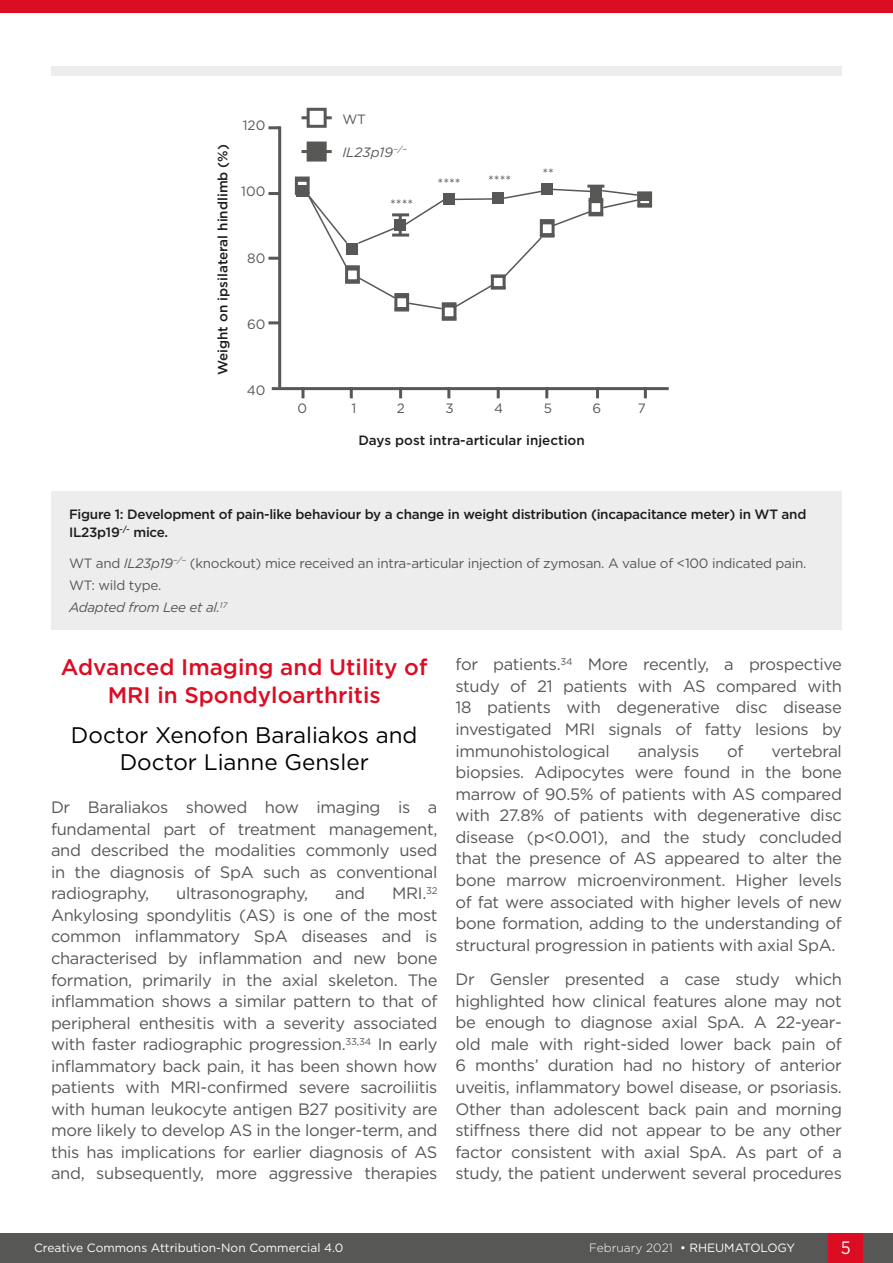
<style>
.page{position:relative;width:893px;height:1263px;background:#fff}
.page>*{position:absolute;margin:0;border:0;box-sizing:border-box;transform-origin:0 0}
.H1a__Symposium_Titl{font:500 22.5px/27.6px "Gotham";color:#dc0c23;text-align:center}
.H1b__Symposium_Titl{font:22.5px/27.6px "Gotham";color:#000;text-align:center}
.t1{font:18px "Gotham";color:#fff;scale:.9 1}
.Body_Text__Justifica{font:16.5px/21.6px "Gotham";letter-spacing:-.02em;color:#575756;text-align:justify}
.t2{font:13.5px "Gotham";letter-spacing:-.02em;color:#575756}
.t3{font:500 13.5px/18px "Gotham";letter-spacing:-.02em;color:#1d1d1d}
.t4{font:500 13.5px "Gotham";color:#1d1d1d}
.t5{font:italic 13.5px "Gotham";letter-spacing:-.02em;color:#575756}
.t6{font:italic 13.5px "Gotham";color:#575756}
.t7{font:12px "Gotham";color:#fff}
.s1{font-style:italic}
.s2{font-weight:300}
</style>
<div class="page">
<div style="left:0;top:1233px;width:893px;height:30px;background:#575756"></div>
<div style="left:829px;top:1233px;width:34px;height:30px;background:#dc0c23"></div>
<div style="left:0;top:0;width:893px;height:13px;background:#dc0c23"></div>
<div style="left:51px;top:67px;width:791px;height:9px;background:#ededed"></div>
<div style="left:51px;top:491px;width:791px;height:139px;background:#ededed"></div>
<div style="left:295px;top:179px;width:15px;height:15px;border:3px solid #575756"></div>
<hr style="left:295px;top:177px;width:15px;height:3px;background:#575756">
<hr style="left:295px;top:192px;width:15px;height:3px;background:#575756">
<hr style="left:278px;top:126px;width:3px;height:261px;background:#575756">
<hr style="left:272px;top:387px;width:397px;height:3px;background:#575756">
<svg style="left:301px;top:390px;width:3px;height:8px"></svg>
<svg style="left:350px;top:390px;width:3px;height:8px"></svg>
<svg style="left:399px;top:390px;width:3px;height:8px"></svg>
<svg style="left:447px;top:390px;width:3px;height:8px"></svg>
<svg style="left:497px;top:390px;width:3px;height:8px"></svg>
<svg style="left:545px;top:390px;width:3px;height:8px"></svg>
<svg style="left:596px;top:390px;width:3px;height:8px"></svg>
<svg style="left:644px;top:390px;width:3px;height:8px"></svg>
<svg style="left:268px;top:321px;width:11px;height:3px"></svg>
<svg style="left:268px;top:257px;width:10px;height:3px"></svg>
<svg style="left:268px;top:192px;width:10px;height:3px"></svg>
<svg style="left:268px;top:126px;width:12px;height:3px"></svg>
<div style="left:307px;top:108px;width:20px;height:20px;border:3px solid #575756"></div>
<svg style="left:325px;top:116px;width:7px;height:3px"></svg>
<svg style="left:301px;top:116px;width:8px;height:3px"></svg>
<div style="left:307px;top:142px;width:20px;height:20px;background:#575756;border:3px solid #575756"></div>
<svg style="left:325px;top:150px;width:7px;height:3px"></svg>
<svg style="left:301px;top:150px;width:8px;height:3px"></svg>
<div style="left:492px;top:192px;width:12px;height:12px;background:#575756"></div>
<div style="left:443px;top:194px;width:12px;height:11px;background:#575756"></div>
<div style="left:347px;top:243px;width:11px;height:11px;background:#575756"></div>
<div style="left:296px;top:186px;width:12px;height:11px;background:#575756"></div>
<div style="left:541px;top:183px;width:12px;height:12px;background:#575756"></div>
<div style="left:590px;top:186px;width:12px;height:12px;background:#575756"></div>
<div style="left:540px;top:221px;width:15px;height:15px;border:3px solid #575756"></div>
<hr style="left:540px;top:219px;width:15px;height:3px;background:#575756">
<hr style="left:540px;top:235px;width:15px;height:3px;background:#575756">
<div style="left:589px;top:200px;width:14px;height:15px;border:3px solid #575756"></div>
<hr style="left:589px;top:198px;width:14px;height:3px;background:#575756">
<hr style="left:589px;top:213px;width:14px;height:3px;background:#575756">
<div style="left:637px;top:191px;width:15px;height:15px;border:3px solid #575756"></div>
<div style="left:637px;top:192px;width:15px;height:9px;background:#575756"></div>
<hr style="left:637px;top:205px;width:15px;height:3px;background:#575756">
<div style="left:442px;top:304px;width:14px;height:15px;border:3px solid #575756"></div>
<hr style="left:442px;top:302px;width:14px;height:3px;background:#575756">
<hr style="left:442px;top:318px;width:14px;height:3px;background:#575756">
<div style="left:394px;top:295px;width:15px;height:15px;border:3px solid #575756"></div>
<hr style="left:394px;top:293px;width:15px;height:3px;background:#575756">
<hr style="left:394px;top:308px;width:15px;height:3px;background:#575756">
<div style="left:345px;top:268px;width:15px;height:14px;border:3px solid #575756"></div>
<hr style="left:345px;top:265px;width:15px;height:3px;background:#575756">
<hr style="left:345px;top:281px;width:15px;height:3px;background:#575756">
<hr style="left:587px;top:185px;width:17px;height:3px;background:#575756">
<svg style="left:358px;top:199px;width:85px;height:45px"></svg>
<svg style="left:453px;top:188px;width:137px;height:13px"></svg>
<svg style="left:600px;top:190px;width:39px;height:19px"></svg>
<svg style="left:551px;top:210px;width:41px;height:17px"></svg>
<svg style="left:506px;top:235px;width:37px;height:41px"></svg>
<svg style="left:453px;top:283px;width:41px;height:26px"></svg>
<svg style="left:407px;top:302px;width:36px;height:8px"></svg>
<svg style="left:356px;top:276px;width:41px;height:24px"></svg>
<svg style="left:308px;top:193px;width:41px;height:76px"></svg>
<div style="left:491px;top:275px;width:15px;height:14px;border:3px solid #575756"></div>
<hr style="left:491px;top:274px;width:15px;height:3px;background:#575756">
<hr style="left:491px;top:286px;width:15px;height:3px;background:#575756">
<p class="t4" style="left:214px;top:375px;width:233px;rotate:-90deg">Weight on ipsilateral hindlimb (%)</p>
<p class="t2" style="left:243px;top:117px;width:24px">120</p>
<p class="t2" style="left:241px;top:183px;width:26px">100</p>
<p class="t2" style="left:247px;top:249px;width:20px">80</p>
<p class="t2" style="left:247px;top:315px;width:20px">60</p>
<p class="t2" style="left:247px;top:381px;width:20px">40</p>
<p class="t2" style="left:342px;top:110px;width:25px">WT</p>
<p class="t6" style="left:342px;top:143px;width:66px">IL23p19<sup>−/−</sup></p>
<p class="t2" style="left:390px;top:195px;width:25px">****</p>
<p class="t2" style="left:437px;top:175px;width:25px">****</p>
<p class="t2" style="left:488px;top:172px;width:25px">****</p>
<p class="t2" style="left:542px;top:165px;width:13px">**</p>
<p class="t2" style="left:297px;top:400px;width:11px">0</p>
<p class="t2" style="left:352px;top:400px;width:6px">1</p>
<p class="t2" style="left:397px;top:400px;width:10px">2</p>
<p class="t2" style="left:445px;top:400px;width:10px">3</p>
<p class="t2" style="left:494px;top:400px;width:11px">4</p>
<p class="t2" style="left:544px;top:400px;width:10px">5</p>
<p class="t2" style="left:593px;top:400px;width:10px">6</p>
<p class="t2" style="left:638px;top:400px;width:10px">7</p>
<p class="t4" style="left:358px;top:432px;width:228px">Days post intra-articular injection</p>
<p class="t3" style="left:69px;top:505px;width:739px">Figure 1: Development of pain-like behaviour by a change in weight distribution (incapacitance meter) in WT and<br>IL23p19<sup>-/-</sup> mice.</p>
<p class="t2" style="left:69px;top:554px;width:739px">WT and <span class="s1">IL23p19</span><sup>−/−</sup> (knockout) mice received an intra-articular injection of zymosan. A value of &lt;100 indicated pain.</p>
<p class="t2" style="left:69px;top:576px;width:94px">WT: wild type.</p>
<p class="t5" style="left:69px;top:599px;width:160px">Adapted from Lee et al.<sup>17</sup></p>
<p class="H1a__Symposium_Titl" style="left:61px;top:653px;width:368px">Advanced Imaging and Utility of<br>MRI in Spondyloarthritis</p>
<p class="H1b__Symposium_Titl" style="left:71px;top:721px;width:348px">Doctor Xenofon Baraliakos and<br>Doctor Lianne Gensler</p>
<p class="Body_Text__Justifica" style="left:51px;top:796px;width:388px">Dr Baraliakos showed how imaging is a fundamental part of treatment management, and described the modalities commonly used in the diagnosis of SpA such as conventional radiography,</p>
<p class="Body_Text__Justifica" style="left:51px;top:882px;width:388px;text-indent:341px">MRI.<sup>32<br></sup>Ankylosing spondylitis (AS) is one of the most common inflammatory SpA diseases and is characterised by inflammation and new bone formation, primarily in the axial skeleton. The inflammation shows a similar pattern to that of peripheral enthesitis with a severity associated with faster radiographic progression.<sup>33,34</sup> In early inflammatory back pain, it has been shown how patients with MRI-confirmed severe sacroiliitis with human leukocyte antigen B27 positivity are more likely to develop AS in the longer-term, and this has implications for earlier diagnosis of AS and, subsequently, more aggressive therapies</p>
<p class="Body_Text__Justifica" style="left:176px;top:882px;width:133px">ultrasonography,</p>
<p class="Body_Text__Justifica" style="left:335px;top:882px;width:32px">and</p>
<p class="Body_Text__Justifica" style="left:455px;top:653px;width:388px">for patients.<sup>34</sup> More recently, a prospective study of 21 patients with AS compared with 18 patients with degenerative disc disease investigated MRI signals of fatty lesions by immunohistological</p>
<p class="Body_Text__Justifica" style="left:638px;top:739px;width:63px">analysis</p>
<p class="Body_Text__Justifica" style="left:727px;top:739px;width:18px">of</p>
<p class="Body_Text__Justifica" style="left:455px;top:739px;width:388px;text-indent:316px">vertebral biopsies. Adipocytes were found in the bone marrow of 90.5% of patients with AS compared with 27.8% of patients with degenerative disc disease (p&lt;0.001), and the study concluded that the presence of AS appeared to alter the bone marrow microenvironment. Higher levels of fat were associated with higher levels of new bone formation, adding to the understanding of structural progression in patients with axial SpA.</p>
<p class="Body_Text__Justifica" style="left:455px;top:968px;width:388px">Dr Gensler presented a case study which highlighted how clinical features alone may not be enough to diagnose axial SpA. A 22-year&shy;old male with right-sided lower back pain of 6 months’ duration had no history of anterior uveitis, inflammatory bowel disease, or psoriasis.<br>Other than adolescent back pain and morning stiffness there did not appear to be any other factor consistent with axial SpA. As part of a study, the patient underwent several procedures</p>
<p class="t7" style="left:34px;top:1240px;width:311px">Creative Commons Attribution-Non Commercial 4.0</p>
<p class="t7" style="left:589px;top:1240px;width:208px"><span class="s2">February 2021</span> • RHEUMATOLOGY</p>
<p class="t1" style="left:841px;top:1236px;width:13px">5</p>
</div>
